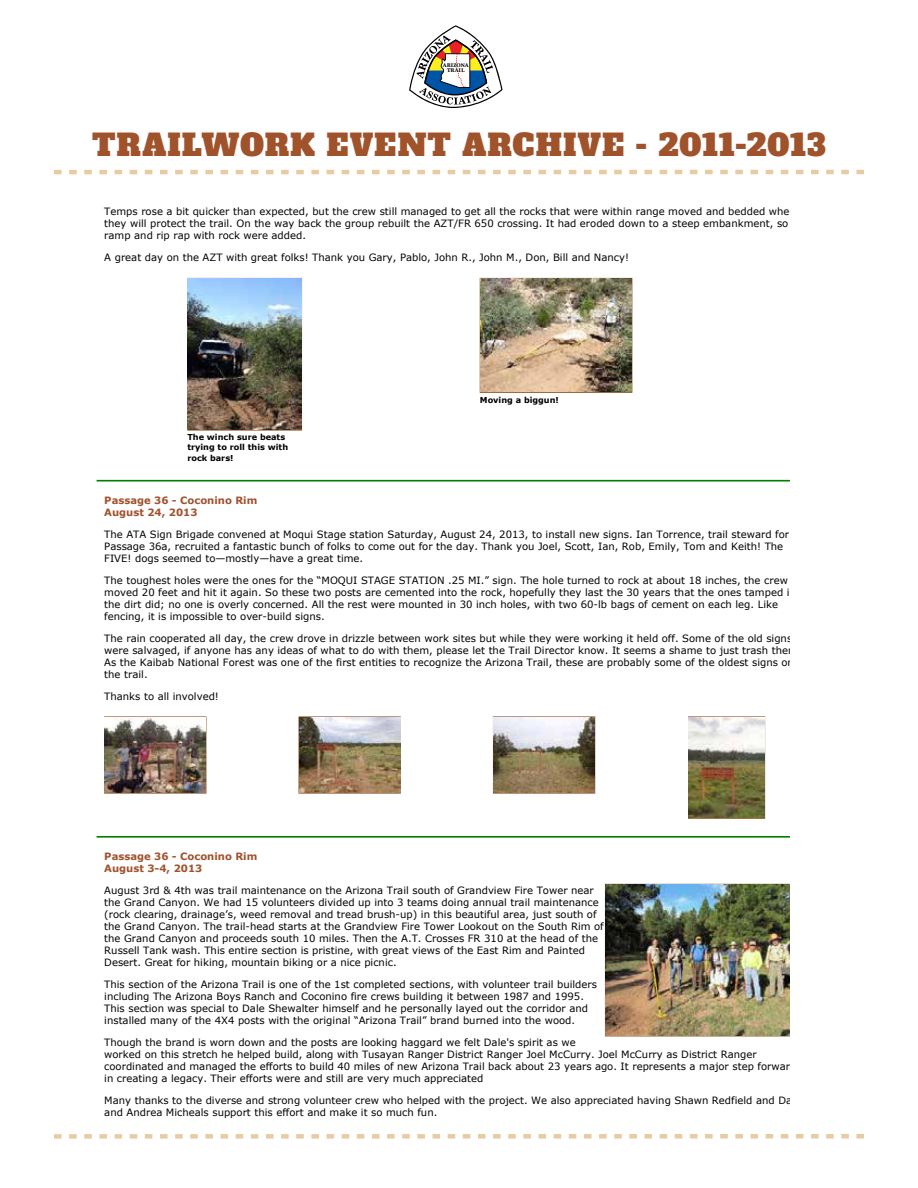
<style>
.page{position:relative;width:918px;height:1188px;background:#fff}
.page>*{position:absolute;margin:0;border:0;box-sizing:border-box;transform-origin:0 0}
.t1{font:30px "Alfa Slab One";letter-spacing:.04em;color:#a0522b}
.t2{font:10.05px/12px "Verdana";color:#000}
.t3{font:700 10.05px/12px "Verdana";color:#a0522d}
.t4{font:700 8.25px/10.1px "Verdana";color:#000}
.t5{font:700 5.1px/5.1px "Marion";color:#000;text-align:center}
</style>
<div class="page">
<svg style="left:409px;top:25px;width:94px;height:83px"></svg>
<svg style="left:54px;top:170px;width:810px;height:4px"></svg>
<svg style="left:54px;top:1134px;width:810px;height:5px"></svg>
<svg style="left:97px;top:480px;width:692px;height:1px"></svg>
<svg style="left:97px;top:836px;width:692px;height:1px"></svg>
<img style="left:606px;top:885px;width:183px;height:151px">
<img style="left:188px;top:279px;width:113px;height:151px">
<div style="left:480px;top:278px;width:152px;height:115px;border:1px solid #8b4513"></div>
<img style="left:481px;top:279px;width:151px;height:113px">
<img style="left:105px;top:717px;width:101px;height:76px">
<img style="left:299px;top:717px;width:101px;height:76px">
<img style="left:494px;top:717px;width:100px;height:76px">
<div style="left:688px;top:717px;width:77px;height:102px;border:1px solid #8b4513"></div>
<img style="left:689px;top:717px;width:75px;height:101px">
<p class="t5" style="left:443px;top:63px;width:27px">ARIZONA<br>TRAIL</p>
<h1 class="t1" style="left:92px;top:125px;width:735px">TRAILWORK EVENT ARCHIVE - 2011-2013</h1>
<p class="t2" style="left:104px;top:206px;width:687px;text-align:justify">Temps rose a bit quicker than expected, but the crew still managed to get all the rocks that were within range moved and bedded whe they will protect the trail. On the way back the group rebuilt the AZT/FR 650 crossing. It had eroded down to a steep embankment, so ramp and rip rap with rock were added.</p>
<p class="t2" style="left:104px;top:252px;width:526px">A great day on the AZT with great folks! Thank you Gary, Pablo, John R., John M., Don, Bill and Nancy!</p>
<p class="t4" style="left:187px;top:432px;width:102px">The winch sure beats trying to roll this with rock bars!</p>
<p class="t4" style="left:480px;top:395px;width:80px">Moving a biggun!</p>
<p class="t3" style="left:104px;top:494px;width:155px">Passage 36 - Coconino Rim<br>August 24, 2013</p>
<p class="t2" style="left:104px;top:528px;width:686px">The ATA Sign Brigade convened at Moqui Stage station Saturday, August 24, 2013, to install new signs. Ian Torrence, trail steward for<br>Passage 36a, recruited a fantastic bunch of folks to come out for the day. Thank you Joel, Scott, Ian, Rob, Emily, Tom and Keith! The<br>FIVE! dogs seemed to—mostly—have a great time.</p>
<p class="t2" style="left:104px;top:574px;width:687px">The toughest holes were the ones for the “MOQUI STAGE STATION .25 MI.” sign. The hole turned to rock at about 18 inches, the crew moved 20 feet and hit it again. So these two posts are cemented into the rock, hopefully they last the 30 years that the ones tamped i the dirt did; no one is overly concerned. All the rest were mounted in 30 inch holes, with two 60-lb bags of cement on each leg. Like fencing, it is impossible to over-build signs.</p>
<p class="t2" style="left:104px;top:632px;width:695px">The rain cooperated all day, the crew drove in drizzle between work sites but while they were working it held off. Some of the old signs were salvaged, if anyone has any ideas of what to do with them, please let the Trail Director know. It seems a shame to just trash them As the Kaibab National Forest was one of the first entities to recognize the Arizona Trail, these are probably some of the oldest signs on the trail.</p>
<p class="t2" style="left:104px;top:690px;width:116px">Thanks to all involved!</p>
<p class="t3" style="left:104px;top:851px;width:155px">Passage 36 - Coconino Rim<br>August 3-4, 2013</p>
<p class="t2" style="left:104px;top:885px;width:501px">August 3rd &amp; 4th was trail maintenance on the Arizona Trail south of Grandview Fire Tower near the Grand Canyon. We had 15 volunteers divided up into 3 teams doing annual trail maintenance (rock clearing, drainage’s, weed removal and tread brush-up) in this beautiful area, just south of the Grand Canyon. The trail-head starts at the Grandview Fire Tower Lookout on the South Rim of the Grand Canyon and proceeds south 10 miles. Then the A.T. Crosses FR 310 at the head of the Russell Tank wash. This entire section is pristine, with great views of the East Rim and Painted Desert. Great for hiking, mountain biking or a nice picnic.</p>
<p class="t2" style="left:104px;top:978px;width:494px">This section of the Arizona Trail is one of the 1st completed sections, with volunteer trail builders including The Arizona Boys Ranch and Coconino fire crews building it between 1987 and 1995.<br>This section was special to Dale Shewalter himself and he personally layed out the corridor and installed many of the 4X4 posts with the original “Arizona Trail” brand burned into the wood.</p>
<p class="t2" style="left:104px;top:1036px;width:687px">Though the brand is worn down and the posts are looking haggard we felt Dale's spirit as we<br>worked on this stretch he helped build, along with Tusayan Ranger District Ranger Joel McCurry. Joel McCurry as District Ranger coordinated and managed the efforts to build 40 miles of new Arizona Trail back about 23 years ago. It represents a major step forwar in creating a legacy. Their efforts were and still are very much appreciated</p>
<p class="t2" style="left:104px;top:1094px;width:689px">Many thanks to the diverse and strong volunteer crew who helped with the project. We also appreciated having Shawn Redfield and Da and Andrea Micheals support this effort and make it so much fun.</p>
</div>
